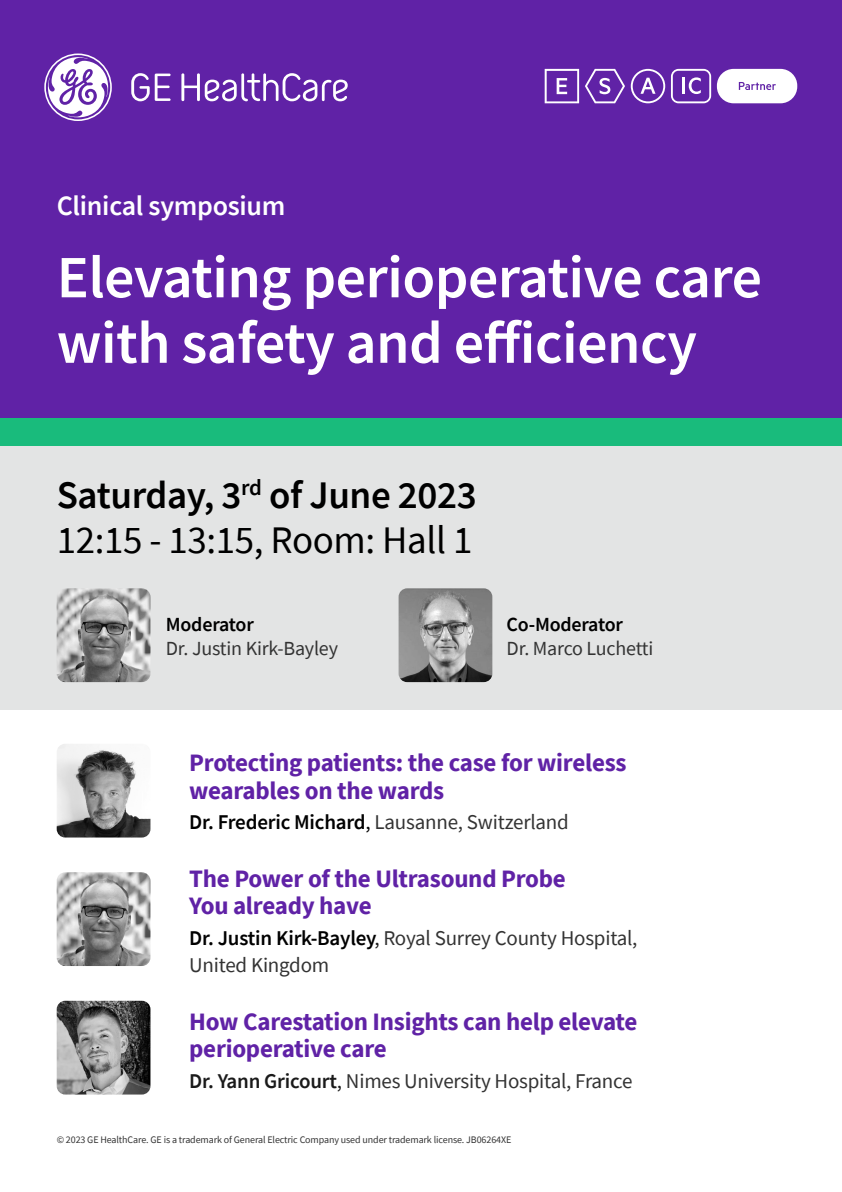
<style>
.page{position:relative;width:842px;height:1192px;background:#fff}
.page>*{position:absolute;margin:0;border:0;box-sizing:border-box;transform-origin:0 0}
.Headline_48_48{font:600 60px/65.5px "Source Sans Pro";letter-spacing:-.01em;color:#fff}
.t1{font:600 39px "Source Sans Pro";letter-spacing:-.01em;color:#000}
.t2{font:39px "Source Sans Pro";letter-spacing:-.01em;color:#000}
.t3{font:600 28px "Source Sans Pro";letter-spacing:-.01em;color:#fff}
.t4{font:700 25px/27.5px "Source Sans Pro";letter-spacing:-.01em;color:#6022a6}
.t5{font:21px/27.5px "Source Sans Pro";letter-spacing:-.01em;color:#333}
.t6{font:20px/24px "Source Sans Pro";letter-spacing:-.01em;color:#333}
.t7{font:10px "Source Sans Pro";letter-spacing:-.01em;color:#333}
.s1{font-weight:600;color:#000}
.s2{color:#000}
.s3{color:#1a1a1a}
.s4{font-weight:600;color:#1a1a1a}
</style>
<div class="page">
<div style="left:0;top:0;width:842px;height:418px;background:#6022a6"></div>
<div style="left:0;top:418px;width:842px;height:28px;background:#19bb7c"></div>
<svg style="left:44px;top:54px;width:304px;height:67px"></svg>
<div style="left:0;top:446px;width:842px;height:264px;background:#e3e4e4"></div>
<img style="left:57px;top:588px;width:93px;height:94px">
<img style="left:399px;top:588px;width:93px;height:94px">
<svg style="left:631px;top:69px;width:34px;height:34px"></svg>
<svg style="left:585px;top:69px;width:40px;height:34px"></svg>
<svg style="left:671px;top:69px;width:40px;height:34px"></svg>
<svg style="left:545px;top:69px;width:34px;height:34px"></svg>
<svg style="left:717px;top:69px;width:80px;height:34px;background:#ebe4f4"></svg>
<img style="left:57px;top:872px;width:93px;height:94px">
<img style="left:57px;top:744px;width:93px;height:94px">
<img style="left:57px;top:1001px;width:93px;height:94px">
<p class="t3" style="left:57px;top:188px;width:230px">Clinical symposium</p>
<p class="Headline_48_48" style="left:57px;top:244px;width:707px">Elevating perioperative care with safety and efficiency</p>
<p class="t1" style="left:57px;top:470px;width:422px">Saturday, 3<sup>rd</sup> of June 2023</p>
<p class="t2" style="left:57px;top:516px;width:417px">12:15 - 13:15, Room: Hall 1</p>
<p class="t6" style="left:166px;top:612px;width:174px"><span class="s1">Moderator<br></span>Dr. Justin Kirk-Bayley</p>
<p class="t6" style="left:507px;top:612px;width:148px"><span class="s1">Co-Moderator<br></span>Dr. Marco Luchetti</p>
<p class="t4" style="left:189px;top:749px;width:439px">Protecting patients: the case for wireless wearables on the wards</p>
<p class="t5" style="left:189px;top:808px;width:381px"><span class="s1">Dr. Frederic Michard</span><span class="s2">,</span> Lausanne, Switzerland</p>
<p class="t4" style="left:189px;top:864px;width:378px">The Power of the Ultrasound Probe<br>You already have</p>
<p class="t5" style="left:189px;top:924px;width:450px"><span class="s1">Dr. Justin Kirk-Bayley</span><span class="s3">,</span> Royal Surrey County Hospital,<br>United Kingdom</p>
<p class="t4" style="left:189px;top:1007px;width:450px">How Carestation Insights can help elevate perioperative care</p>
<p class="t5" style="left:189px;top:1067px;width:445px"><span class="s4">Dr. Yann Gricourt</span><span class="s3">,</span> Nimes University Hospital, France</p>
<p class="t7" style="left:57px;top:1133px;width:456px">© 2023 GE HealthCare. GE is a trademark of General Electric Company used under trademark license. JB06264XE</p>
</div>
